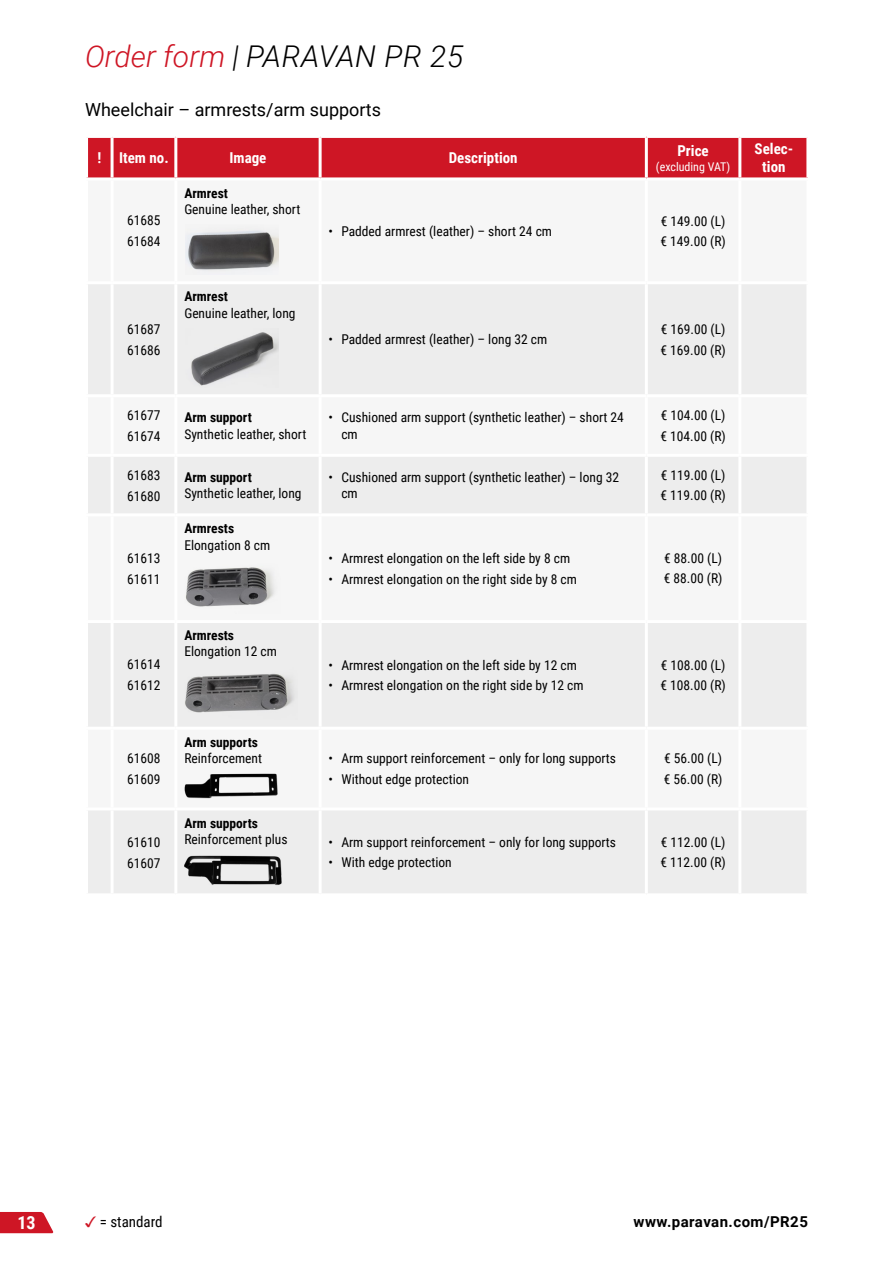
<style>
.page{position:relative;width:893px;height:1263px;background:#fff}
.page>*{position:absolute;margin:0;border:0;box-sizing:border-box;transform-origin:0 0}
.t1{font:italic 300 30px "Roboto";color:#000}
.t2{font:18px "Roboto";color:#000}
.t3{font:700 18px "Roboto Condensed";color:#fff}
.t4{font:700 15px/18px "Roboto Condensed";color:#fff;text-align:center}
.t5{font:700 15px "Roboto";letter-spacing:.03em;color:#000}
.t6{font:15px "Roboto Condensed";color:#000}
.t7{font:13.5px/21px "Roboto Condensed";color:#000}
.t8{font:700 13.5px "Roboto Condensed";color:#000}
.t9{font:12px "Roboto Condensed";color:#fff}
.s1{color:#ce1625}
.s2{font-family:"Arial Unicode MS";color:#ce1625}
</style>
<div class="page">
<svg style="left:0;top:1212px;width:54px;height:21px"></svg>
<div style="left:88px;top:138px;width:718px;height:39px;background:#ce1625"></div>
<svg style="left:88px;top:284px;width:718px;height:609px;fill:#ededed"></svg>
<hr style="left:111px;top:138px;width:3px;height:39px;background:#fff">
<hr style="left:174px;top:138px;width:3px;height:39px;background:#fff">
<hr style="left:319px;top:138px;width:3px;height:39px;background:#fff">
<hr style="left:645px;top:138px;width:3px;height:39px;background:#fff">
<hr style="left:738px;top:138px;width:3px;height:39px;background:#fff">
<hr style="left:111px;top:284px;width:3px;height:110px;background:#fff">
<hr style="left:174px;top:284px;width:3px;height:110px;background:#fff">
<hr style="left:319px;top:284px;width:3px;height:110px;background:#fff">
<hr style="left:645px;top:284px;width:3px;height:110px;background:#fff">
<hr style="left:738px;top:284px;width:3px;height:110px;background:#fff">
<hr style="left:85px;top:394px;width:27px;height:3px;background:#fff">
<hr style="left:112px;top:394px;width:64px;height:3px;background:#fff">
<hr style="left:111px;top:397px;width:3px;height:57px;background:#fff">
<hr style="left:176px;top:394px;width:144px;height:3px;background:#fff">
<hr style="left:174px;top:397px;width:3px;height:57px;background:#fff">
<hr style="left:320px;top:394px;width:326px;height:3px;background:#fff">
<hr style="left:319px;top:397px;width:3px;height:57px;background:#fff">
<hr style="left:646px;top:394px;width:94px;height:3px;background:#fff">
<hr style="left:645px;top:397px;width:3px;height:57px;background:#fff">
<hr style="left:740px;top:394px;width:69px;height:3px;background:#fff">
<hr style="left:738px;top:397px;width:3px;height:57px;background:#fff">
<hr style="left:85px;top:454px;width:27px;height:3px;background:#fff">
<hr style="left:112px;top:454px;width:64px;height:3px;background:#fff">
<hr style="left:111px;top:457px;width:3px;height:56px;background:#fff">
<hr style="left:176px;top:454px;width:144px;height:3px;background:#fff">
<hr style="left:174px;top:457px;width:3px;height:56px;background:#fff">
<hr style="left:320px;top:454px;width:326px;height:3px;background:#fff">
<hr style="left:319px;top:457px;width:3px;height:56px;background:#fff">
<hr style="left:646px;top:454px;width:94px;height:3px;background:#fff">
<hr style="left:645px;top:457px;width:3px;height:56px;background:#fff">
<hr style="left:740px;top:454px;width:69px;height:3px;background:#fff">
<hr style="left:738px;top:457px;width:3px;height:56px;background:#fff">
<hr style="left:85px;top:513px;width:27px;height:3px;background:#fff">
<hr style="left:112px;top:513px;width:64px;height:3px;background:#fff">
<hr style="left:111px;top:516px;width:3px;height:104px;background:#fff">
<hr style="left:176px;top:513px;width:144px;height:3px;background:#fff">
<hr style="left:174px;top:516px;width:3px;height:104px;background:#fff">
<hr style="left:320px;top:513px;width:326px;height:3px;background:#fff">
<hr style="left:319px;top:516px;width:3px;height:104px;background:#fff">
<hr style="left:646px;top:513px;width:94px;height:3px;background:#fff">
<hr style="left:645px;top:516px;width:3px;height:104px;background:#fff">
<hr style="left:740px;top:513px;width:69px;height:3px;background:#fff">
<hr style="left:738px;top:516px;width:3px;height:104px;background:#fff">
<hr style="left:85px;top:620px;width:27px;height:3px;background:#fff">
<hr style="left:112px;top:620px;width:64px;height:3px;background:#fff">
<hr style="left:111px;top:623px;width:3px;height:104px;background:#fff">
<hr style="left:176px;top:620px;width:144px;height:3px;background:#fff">
<hr style="left:174px;top:623px;width:3px;height:104px;background:#fff">
<hr style="left:320px;top:620px;width:326px;height:3px;background:#fff">
<hr style="left:319px;top:623px;width:3px;height:104px;background:#fff">
<hr style="left:646px;top:620px;width:94px;height:3px;background:#fff">
<hr style="left:645px;top:623px;width:3px;height:104px;background:#fff">
<hr style="left:740px;top:620px;width:69px;height:3px;background:#fff">
<hr style="left:738px;top:623px;width:3px;height:104px;background:#fff">
<hr style="left:85px;top:727px;width:27px;height:3px;background:#fff">
<hr style="left:112px;top:727px;width:64px;height:3px;background:#fff">
<hr style="left:111px;top:730px;width:3px;height:77px;background:#fff">
<hr style="left:176px;top:727px;width:144px;height:3px;background:#fff">
<hr style="left:174px;top:730px;width:3px;height:77px;background:#fff">
<hr style="left:320px;top:727px;width:326px;height:3px;background:#fff">
<hr style="left:319px;top:730px;width:3px;height:77px;background:#fff">
<hr style="left:646px;top:727px;width:94px;height:3px;background:#fff">
<hr style="left:645px;top:730px;width:3px;height:77px;background:#fff">
<hr style="left:740px;top:727px;width:69px;height:3px;background:#fff">
<hr style="left:738px;top:730px;width:3px;height:77px;background:#fff">
<hr style="left:85px;top:807px;width:27px;height:3px;background:#fff">
<hr style="left:112px;top:807px;width:64px;height:3px;background:#fff">
<hr style="left:111px;top:810px;width:3px;height:83px;background:#fff">
<hr style="left:176px;top:807px;width:144px;height:3px;background:#fff">
<hr style="left:174px;top:810px;width:3px;height:83px;background:#fff">
<hr style="left:320px;top:807px;width:326px;height:3px;background:#fff">
<hr style="left:319px;top:810px;width:3px;height:83px;background:#fff">
<hr style="left:646px;top:807px;width:94px;height:3px;background:#fff">
<hr style="left:645px;top:810px;width:3px;height:83px;background:#fff">
<hr style="left:740px;top:807px;width:69px;height:3px;background:#fff">
<hr style="left:738px;top:810px;width:3px;height:83px;background:#fff">
<img style="left:185px;top:225px;width:93px;height:49px">
<img style="left:185px;top:329px;width:93px;height:58px">
<img style="left:184px;top:561px;width:97px;height:52px">
<img style="left:184px;top:667px;width:114px;height:53px">
<img style="left:184px;top:770px;width:104px;height:30px">
<img style="left:184px;top:855px;width:104px;height:31px">
<h1 class="t1" style="left:85px;top:35px;width:380px"><span class="s1">Order form</span> | PARAVAN PR 25</h1>
<h2 class="t2" style="left:85px;top:97px;width:298px">Wheelchair – armrests/arm supports</h2>
<p class="t4" style="left:97px;top:148px;width:73px">! Item no.</p>
<p class="t4" style="left:229px;top:148px;width:38px">Image</p>
<p class="t4" style="left:449px;top:148px;width:70px">Description</p>
<p class="t4" style="left:677px;top:141px;width:33px">Price</p>
<p class="t9" style="left:656px;top:158px;width:76px">(excluding VAT)</p>
<p class="t7" style="left:127px;top:210px;width:35px">61685<br>61684</p>
<p class="t7" style="left:127px;top:318px;width:35px">61687<br>61686</p>
<p class="t8" style="left:184px;top:183px;width:45px">Armrest</p>
<p class="t7" style="left:184px;top:198px;width:118px">Genuine leather, short</p>
<p class="t8" style="left:184px;top:287px;width:45px">Armrest</p>
<p class="t7" style="left:184px;top:302px;width:113px">Genuine leather, long</p>
<p class="t7" style="left:127px;top:404px;width:35px">61677<br>61674</p>
<p class="t8" style="left:184px;top:408px;width:69px">Arm support</p>
<p class="t7" style="left:184px;top:423px;width:123px">Synthetic leather, short</p>
<p class="t7" style="left:127px;top:464px;width:35px">61683<br>61680</p>
<p class="t8" style="left:184px;top:468px;width:69px">Arm support</p>
<p class="t7" style="left:184px;top:482px;width:119px">Synthetic leather, long</p>
<p class="t7" style="left:127px;top:547px;width:35px">61613<br>61611</p>
<p class="t7" style="left:127px;top:654px;width:35px">61614<br>61612</p>
<p class="t8" style="left:184px;top:519px;width:51px">Armrests</p>
<p class="t7" style="left:184px;top:534px;width:87px">Elongation 8 cm</p>
<p class="t8" style="left:184px;top:626px;width:51px">Armrests</p>
<p class="t7" style="left:184px;top:640px;width:94px">Elongation 12 cm</p>
<p class="t7" style="left:329px;top:220px;width:225px">• Padded armrest (leather) – short 24 cm</p>
<p class="t7" style="left:660px;top:210px;width:67px">€ 149.00 (L) € 149.00 (R)</p>
<p class="t7" style="left:329px;top:328px;width:220px">• Padded armrest (leather) – long 32 cm</p>
<p class="t7" style="left:660px;top:318px;width:67px">€ 169.00 (L) € 169.00 (R)</p>
<p class="t7" style="left:341px;top:409px;width:284px;line-height:16.5px;text-indent:-13px">• Cushioned arm support (synthetic leather) – short 24 cm</p>
<p class="t7" style="left:660px;top:405px;width:67px;line-height:20.4px">€ 104.00 (L) € 104.00 (R)</p>
<p class="t7" style="left:341px;top:468px;width:279px;line-height:16.5px;text-indent:-13px">• Cushioned arm support (synthetic leather) – long 32 cm</p>
<p class="t7" style="left:660px;top:464px;width:67px;line-height:20.4px">€ 119.00 (L) € 119.00 (R)</p>
<p class="t7" style="left:329px;top:547px;width:243px">• Armrest elongation on the left side by 8 cm</p>
<p class="t7" style="left:329px;top:568px;width:250px">• Armrest elongation on the right side by 8 cm</p>
<p class="t7" style="left:329px;top:654px;width:250px">• Armrest elongation on the left side by 12 cm</p>
<p class="t7" style="left:329px;top:674px;width:256px">• Armrest elongation on the right side by 12 cm</p>
<p class="t7" style="left:664px;top:547px;width:60px;line-height:20.4px">€ 88.00 (L) € 88.00 (R)</p>
<p class="t7" style="left:660px;top:654px;width:67px;line-height:20.4px">€ 108.00 (L) € 108.00 (R)</p>
<p class="t7" style="left:127px;top:747px;width:35px">61608<br>61609</p>
<p class="t7" style="left:127px;top:831px;width:35px">61610<br>61607</p>
<p class="t8" style="left:184px;top:732px;width:75px">Arm supports</p>
<p class="t7" style="left:184px;top:747px;width:79px">Reinforcement</p>
<p class="t7" style="left:329px;top:747px;width:289px">• Arm support reinforcement – only for long supports</p>
<p class="t7" style="left:329px;top:768px;width:142px">• Without edge protection</p>
<p class="t8" style="left:184px;top:813px;width:75px">Arm supports</p>
<p class="t7" style="left:184px;top:828px;width:105px">Reinforcement plus</p>
<p class="t7" style="left:329px;top:831px;width:289px">• Arm support reinforcement – only for long supports</p>
<p class="t7" style="left:329px;top:851px;width:125px">• With edge protection</p>
<p class="t7" style="left:664px;top:748px;width:60px;line-height:20.4px">€ 56.00 (L) € 56.00 (R)</p>
<p class="t7" style="left:660px;top:831px;width:67px;line-height:20.4px">€ 112.00 (L) € 112.00 (R)</p>
<p class="t4" style="left:755px;top:139px;width:40px">Selec&shy;tion</p>
<p class="t6" style="left:85px;top:1211px;width:79px"><span class="s2">✓</span> = standard</p>
<h2 class="t3" style="left:18px;top:1210px;width:20px">13</h2>
<p class="t5" style="left:634px;top:1211px;width:176px">www.paravan.com/PR25</p>
</div>
